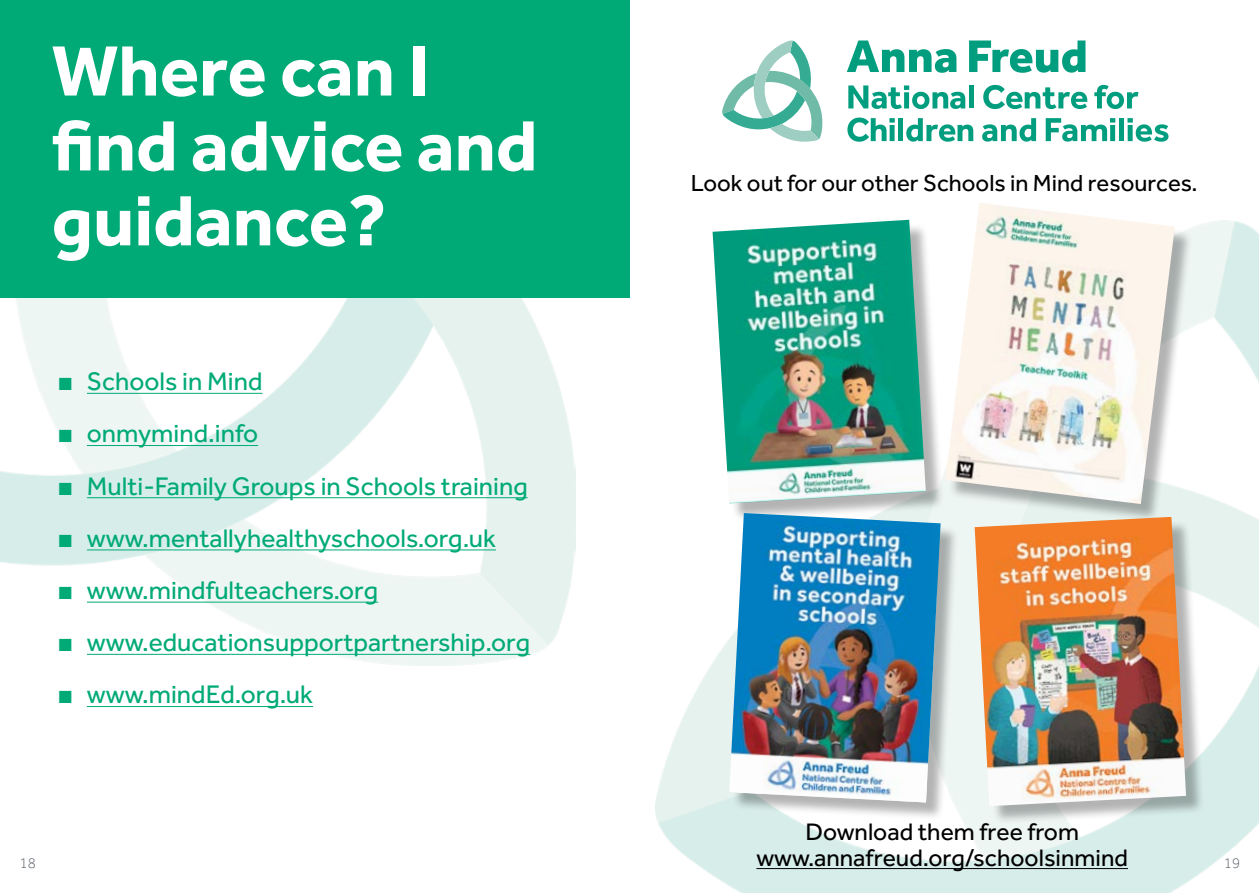
<style>
.page{position:relative;width:1259px;height:893px;background:#fff}
.page>*{position:absolute;margin:0;border:0;box-sizing:border-box;transform-origin:0 0}
.t1{font:700 73.5px/74.8px "Effra";color:#fff}
.t2{font:26.25px "Effra";color:#0a7}
.t3{font:24.75px/25.5px "Effra";color:#000;text-align:center}
.t4{font:24px "Effra";color:#000}
.t5{font:300 15px "Effra";color:#5d646b}
.s1{font-family:"Arial"}
</style>
<div class="page">
<img style="left:0;top:297px;width:575px;height:368px">
<img style="left:655px;top:220px;width:604px;height:673px">
<div style="left:0;top:0;width:629px;height:297px;background:#0a7"></div>
<div style="left:715px;top:222px;width:229px;height:300px;background:#000;opacity:.3"></div>
<img style="left:712px;top:220px;width:214px;height:283px">
<div style="left:732px;top:516px;width:227px;height:305px;background:#000;opacity:.3"></div>
<img style="left:729px;top:513px;width:211px;height:289px">
<hr style="left:756px;top:868px;width:372px;height:1px;background:#000">
<svg style="left:847px;top:41px;width:109px;height:32px"></svg>
<svg style="left:969px;top:41px;width:116px;height:32px"></svg>
<svg style="left:848px;top:85px;width:117px;height:24px"></svg>
<div style="left:969px;top:85px;width:5px;height:23px;background:#009d7e"></div>
<svg style="left:983px;top:85px;width:104px;height:24px"></svg>
<svg style="left:1094px;top:85px;width:44px;height:24px"></svg>
<svg style="left:847px;top:118px;width:47px;height:23px"></svg>
<div style="left:898px;top:118px;width:5px;height:23px;background:#009d7e"></div>
<svg style="left:906px;top:118px;width:67px;height:23px"></svg>
<svg style="left:982px;top:118px;width:54px;height:23px"></svg>
<svg style="left:1045px;top:118px;width:70px;height:23px"></svg>
<div style="left:1119px;top:118px;width:5px;height:23px;background:#009d7e"></div>
<svg style="left:1127px;top:118px;width:41px;height:23px"></svg>
<svg style="left:722px;top:41px;width:100px;height:100px"></svg>
<div style="left:948px;top:206px;width:245px;height:316px;background:#000;opacity:.3"></div>
<img style="left:945px;top:203px;width:229px;height:301px">
<div style="left:977px;top:520px;width:227px;height:305px;background:#000;opacity:.3"></div>
<img style="left:974px;top:517px;width:212px;height:289px">
<hr style="left:87px;top:393px;width:175px;height:1px;background:#0a7">
<hr style="left:87px;top:445px;width:171px;height:1px;background:#0a7">
<hr style="left:87px;top:497px;width:441px;height:1px;background:#0a7">
<hr style="left:87px;top:550px;width:409px;height:1px;background:#0a7">
<hr style="left:87px;top:602px;width:291px;height:1px;background:#0a7">
<hr style="left:87px;top:654px;width:443px;height:1px;background:#0a7">
<hr style="left:87px;top:706px;width:226px;height:1px;background:#0a7">
<h1 class="t1" style="left:52px;top:32px;width:487px">Where can I find advice and guidance?</h1>
<p class="t2" style="left:57px;top:366px;width:207px"><span class="s1">■</span> Schools in Mind</p>
<p class="t2" style="left:57px;top:418px;width:202px"><span class="s1">■</span> onmymind.info</p>
<p class="t2" style="left:57px;top:470px;width:472px"><span class="s1">■</span> Multi-Family Groups in Schools training</p>
<p class="t2" style="left:57px;top:523px;width:440px"><span class="s1">■</span> www.mentallyhealthyschools.org.uk</p>
<p class="t2" style="left:57px;top:575px;width:322px"><span class="s1">■</span> www.mindfulteachers.org</p>
<p class="t2" style="left:57px;top:627px;width:474px"><span class="s1">■</span> www.educationsupportpartnership.org</p>
<p class="t2" style="left:57px;top:679px;width:257px"><span class="s1">■</span> www.mindEd.org.uk</p>
<p class="t4" style="left:691px;top:169px;width:508px">Look out for our other Schools in Mind resources.</p>
<p class="t3" style="left:756px;top:819px;width:373px">Download them free from www.annafreud.org/schoolsinmind</p>
<p class="t5" style="left:20px;top:854px;width:18px">18</p>
<p class="t5" style="left:1223px;top:854px;width:18px">19</p>
</div>
